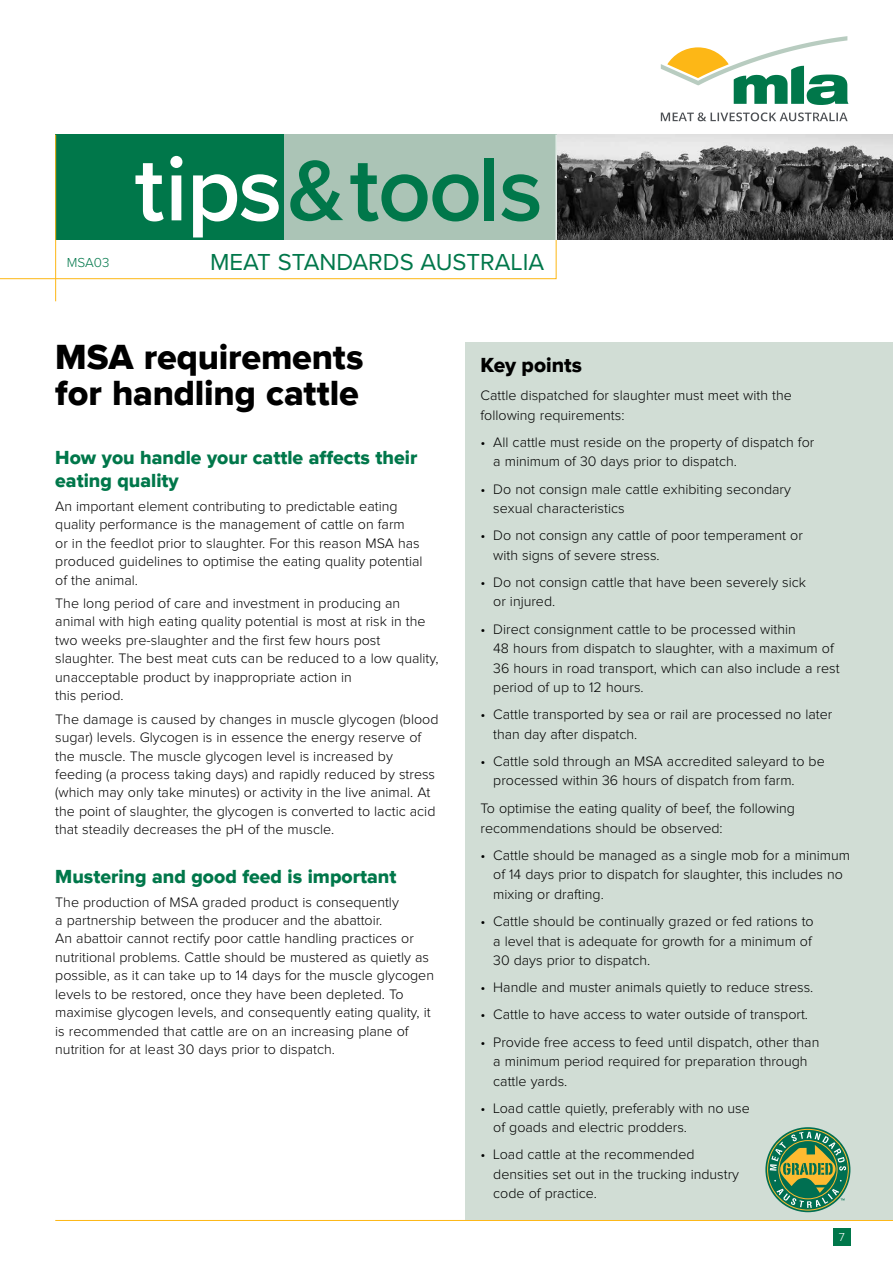
<style>
.page{position:relative;width:893px;height:1263px;background:#fff}
.page>*{position:absolute;margin:0;border:0;box-sizing:border-box;transform-origin:0 0}
.t1{font:600 93px "Proxima Nova";letter-spacing:-.015em;color:#00774a}
.t2{font:36px/36px "Proxima Nova Extrabld";letter-spacing:-.005em;color:#000}
.t3{font:24px "Proxima Nova";color:#00774a}
.t4{font:21px "Proxima Nova Extrabld";color:#000}
.t5{font:19.5px/23.4px "Proxima Nova Extrabld";color:#00774a}
.t6{font:300 14.25px/18.5px "Proxima Nova";color:#000}
.t7{font:300 13.5px "Proxima Nova";color:#00774a}
.t8{font:300 12px "Proxima Nova";color:#fff}
.s1{color:#fff}
.s2{font-size:88.5px}
</style>
<div class="page">
<div style="left:833px;top:1229px;width:17px;height:17px;background:#00774a"></div>
<img style="left:557px;top:135px;width:336px;height:105px">
<svg style="left:0;top:240px;width:557px;height:39px"></svg>
<div style="left:55px;top:135px;width:229px;height:105px;background:#00774a"></div>
<div style="left:284px;top:135px;width:272px;height:105px;background:#abc4b6"></div>
<hr style="left:55px;top:135px;width:1px;height:166px;background:#fdb714">
<hr style="left:55px;top:1220px;width:838px;height:1px;background:#fdb714">
<svg style="left:661px;top:36px;width:187px;height:69px"></svg>
<svg style="left:661px;top:112px;width:187px;height:9px"></svg>
<div style="left:466px;top:342px;width:427px;height:878px;background:#d1ddd5"></div>
<svg style="left:767px;top:1128px;width:82px;height:83px"></svg>
<p class="t7" style="left:67px;top:256px;width:44px">MSA03</p>
<h1 class="t1" style="left:135px;top:120px;width:410px"><span class="s1">tips</span><span class="s2">&amp;</span>tools</h1>
<h3 class="t3" style="left:210px;top:244px;width:336px">MEAT STANDARDS AUSTRALIA</h3>
<h2 class="t2" style="left:55px;top:340px;width:310px">MSA requirements for handling cattle</h2>
<h3 class="t5" style="left:55px;top:446px;width:364px">How you handle your cattle affects their eating quality</h3>
<p class="t6" style="left:55px;top:497px;width:369px">An important element contributing to predictable eating quality performance is the management of cattle on farm<br>or in the feedlot prior to slaughter. For this reason MSA has produced guidelines to optimise the eating quality potential of the animal.</p>
<p class="t6" style="left:55px;top:595px;width:385px">The long period of care and investment in producing an animal with high eating quality potential is most at risk in the two weeks pre-slaughter and the first few hours post slaughter. The best meat cuts can be reduced to a low quality, unacceptable product by inappropriate action in<br>this period.</p>
<p class="t6" style="left:55px;top:710px;width:385px">The damage is caused by changes in muscle glycogen (blood sugar) levels. Glycogen is in essence the energy reserve of the muscle. The muscle glycogen level is increased by feeding (a process taking days) and rapidly reduced by stress (which may only take minutes) or activity in the live animal. At the point of slaughter, the glycogen is converted to lactic acid that steadily decreases the pH of the muscle.</p>
<h3 class="t5" style="left:55px;top:865px;width:343px">Mustering and good feed is important</h3>
<p class="t6" style="left:55px;top:893px;width:380px">The production of MSA graded product is consequently<br>a partnership between the producer and the abattoir.<br>An abattoir cannot rectify poor cattle handling practices or nutritional problems. Cattle should be mustered as quietly as possible, as it can take up to 14 days for the muscle glycogen levels to be restored, once they have been depleted. To maximise glycogen levels, and consequently eating quality, it is recommended that cattle are on an increasing plane of nutrition for at least 30 days prior to dispatch.</p>
<h3 class="t4" style="left:480px;top:353px;width:103px">Key points</h3>
<p class="t6" style="left:480px;top:386px;width:313px;line-height:19.5px">Cattle dispatched for slaughter must meet with the following requirements:</p>
<p class="t6" style="left:493px;top:433px;width:323px;line-height:19.5px;text-indent:-13px">• All cattle must reside on the property of dispatch for a minimum of 30 days prior to dispatch.</p>
<p class="t6" style="left:493px;top:480px;width:299px;line-height:19.5px;text-indent:-13px">• Do not consign male cattle exhibiting secondary sexual characteristics</p>
<p class="t6" style="left:493px;top:526px;width:311px;line-height:19.5px;text-indent:-13px">• Do not consign any cattle of poor temperament or with signs of severe stress.</p>
<p class="t6" style="left:493px;top:573px;width:314px;line-height:19.5px;text-indent:-13px">• Do not consign cattle that have been severely sick or injured.</p>
<p class="t6" style="left:493px;top:620px;width:348px;line-height:19.5px;text-indent:-13px">• Direct consignment cattle to be processed within<br>48 hours from dispatch to slaughter, with a maximum of 36 hours in road transport, which can also include a rest period of up to 12 hours.</p>
<p class="t6" style="left:493px;top:705px;width:341px;line-height:19.5px;text-indent:-13px">• Cattle transported by sea or rail are processed no later than day after dispatch.</p>
<p class="t6" style="left:493px;top:752px;width:333px;line-height:19.5px;text-indent:-13px">• Cattle sold through an MSA accredited saleyard to be processed within 36 hours of dispatch from farm.</p>
<p class="t6" style="left:480px;top:799px;width:316px;line-height:19.5px">To optimise the eating quality of beef, the following recommendations should be observed:</p>
<p class="t6" style="left:493px;top:846px;width:358px;line-height:19.5px;text-indent:-13px">• Cattle should be managed as a single mob for a minimum of 14 days prior to dispatch for slaughter, this includes no mixing or drafting.</p>
<p class="t6" style="left:493px;top:912px;width:322px;line-height:19.5px;text-indent:-13px">• Cattle should be continually grazed or fed rations to a level that is adequate for growth for a minimum of<br>30 days prior to dispatch.</p>
<p class="t6" style="left:480px;top:979px;width:334px">• Handle and muster animals quietly to reduce stress.</p>
<p class="t6" style="left:480px;top:1006px;width:329px">• Cattle to have access to water outside of transport.</p>
<p class="t6" style="left:493px;top:1033px;width:328px;line-height:19.5px;text-indent:-13px">• Provide free access to feed until dispatch, other than a minimum period required for preparation through cattle yards.</p>
<p class="t6" style="left:493px;top:1099px;width:258px;line-height:19.5px;text-indent:-13px">• Load cattle quietly, preferably with no use of goads and electric prodders.</p>
<p class="t6" style="left:493px;top:1145px;width:247px;line-height:19.5px;text-indent:-13px">• Load cattle at the recommended densities set out in the trucking industry code of practice.</p>
<p class="t8" style="left:839px;top:1232px;width:8px">7</p>
</div>
